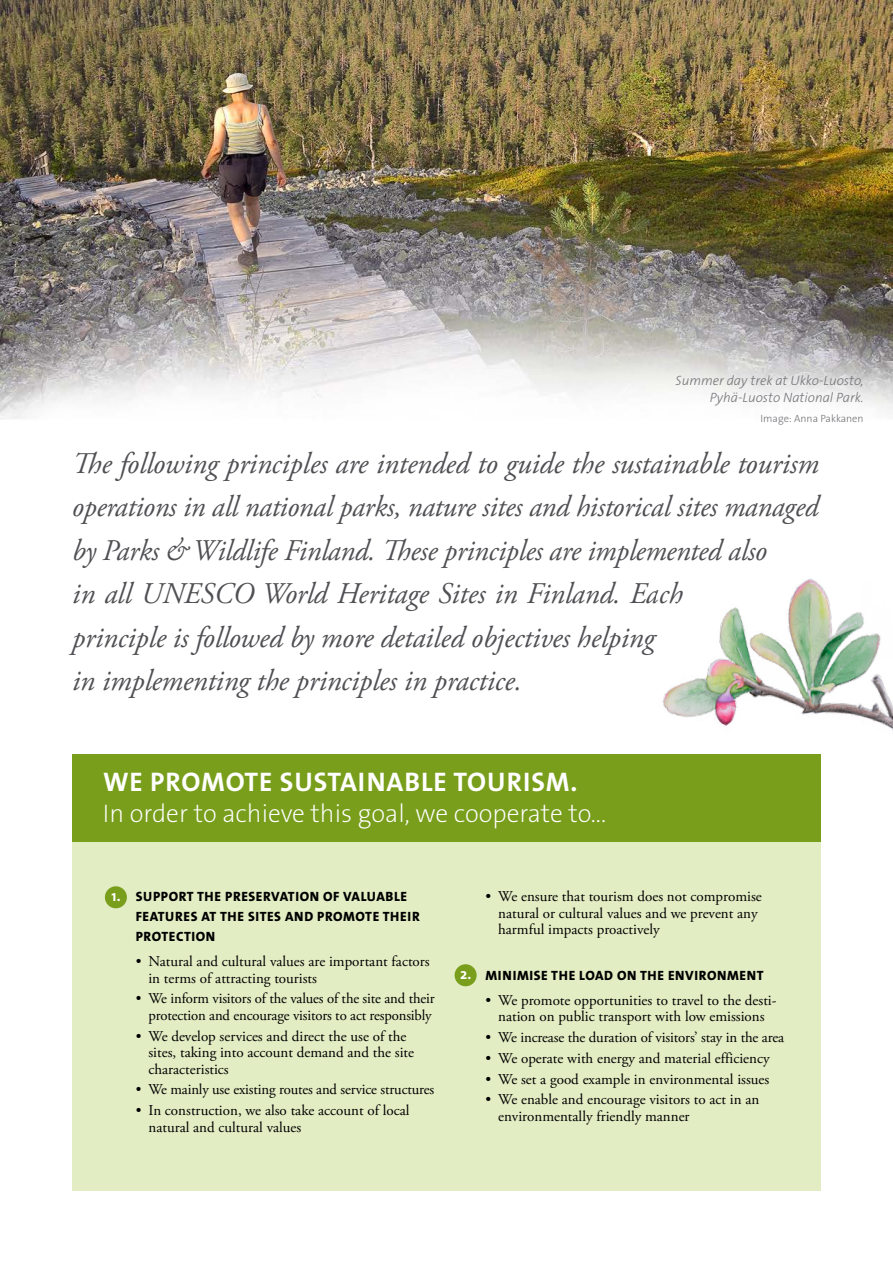
<style>
.page{position:relative;width:893px;height:1263px;background:#fff}
.page>*{position:absolute;margin:0;border:0;box-sizing:border-box;transform-origin:0 0}
.t1{font:italic 30px/43.5px "Adobe Garamond Pro";letter-spacing:-.005em;color:#504f53}
.t2{font:700 27px "The Sans Os F";letter-spacing:.035em;color:#fff}
.t3{font:200 25.5px "The Sans Os F";color:#fff}
.t4{font:15px/16.5px "Adobe Garamond Pro";color:#000}
.t5{font:700 15px "The Sans Os F";color:#fff}
.t6{font:800 13.5px/20.2px "The Sans Os F";letter-spacing:.045em;color:#000}
.t7{font:italic 300 13.5px/16.2px "The Sans Os F";color:#757378;text-align:right}
.t8{font:300 10.5px "The Sans Os F";color:#757378}
</style>
<div class="page">
<img style="left:0;top:0;width:893px;height:755px">
<div style="left:72px;top:833px;width:749px;height:358px;background:#e2edc3"></div>
<div style="left:72px;top:755px;width:749px;height:87px;background:#799e1c"></div>
<img style="left:657px;top:563px;width:236px;height:183px">
<div style="left:105px;top:886px;width:22px;height:22px;background:#799e1c;border-radius:50%"></div>
<div style="left:455px;top:964px;width:22px;height:22px;background:#799e1c;border-radius:50%"></div>
<p class="t7" style="left:676px;top:373px;width:189px">Summer day trek at Ukko-Luosto,<br>Pyhä-Luosto National Park.</p>
<p class="t8" style="left:761px;top:411px;width:105px">I mage: Anna Pakkanen</p>
<p class="t1" style="left:72px;top:442px;width:748px">The following principles are intended to guide the sustainable tourism operations in all national parks, nature sites and historical sites managed by Parks &amp; Wildlife Finland. These principles are implemented also<br>in all UNESCO World Heritage Sites in Finland. Each<br>principle is followed by more detailed objectives helping<br>in implementing the principles in practice.</p>
<h2 class="t2" style="left:103px;top:765px;width:476px">WE PROMOTE SUSTAINABLE TOURISM.</h2>
<h3 class="t3" style="left:103px;top:797px;width:505px">In order to achieve this goal, we cooperate to...</h3>
<p class="t5" style="left:112px;top:886px;width:10px">1.</p>
<p class="t6" style="left:136px;top:886px;width:285px">SUPPORT THE PRESERVATION OF VALUABLE<br>FEATURES AT THE SITES AND PROMOTE THEIR<br>PROTECTION</p>
<p class="t4" style="left:148px;top:953px;width:283px;text-indent:-13px">• Natural and cultural values are important factors in terms of attracting tourists</p>
<p class="t4" style="left:136px;top:991px;width:300px;text-align:right">• We inform visitors of the values of the site and their protection and encourage visitors to act responsibly</p>
<p class="t4" style="left:148px;top:1028px;width:267px;text-indent:-13px">• We develop services and direct the use of the sites, taking into account demand and the site characteristics</p>
<p class="t4" style="left:136px;top:1082px;width:300px">• We mainly use existing routes and service structures</p>
<p class="t4" style="left:148px;top:1102px;width:263px;text-indent:-13px">• In construction, we also take account of local natural and cultural values</p>
<p class="t5" style="left:460px;top:964px;width:13px">2.</p>
<p class="t4" style="left:498px;top:889px;width:265px;text-indent:-13px">• We ensure that tourism does not compromise natural or cultural values and we prevent any harmful impacts proactively</p>
<p class="t6" style="left:485px;top:965px;width:280px">MINIMISE THE LOAD ON THE ENVIRONMENT</p>
<p class="t4" style="left:485px;top:992px;width:293px;text-align:center">• We promote opportunities to travel to the desti&shy;nation on public transport with low emissions</p>
<p class="t4" style="left:485px;top:1030px;width:300px">• We increase the duration of visitors’ stay in the area</p>
<p class="t4" style="left:485px;top:1050px;width:286px">• We operate with energy and material efficiency</p>
<p class="t4" style="left:485px;top:1071px;width:285px">• We set a good example in environmental issues</p>
<p class="t4" style="left:498px;top:1092px;width:263px;text-indent:-13px">• We enable and encourage visitors to act in an environmentally friendly manner</p>
</div>
